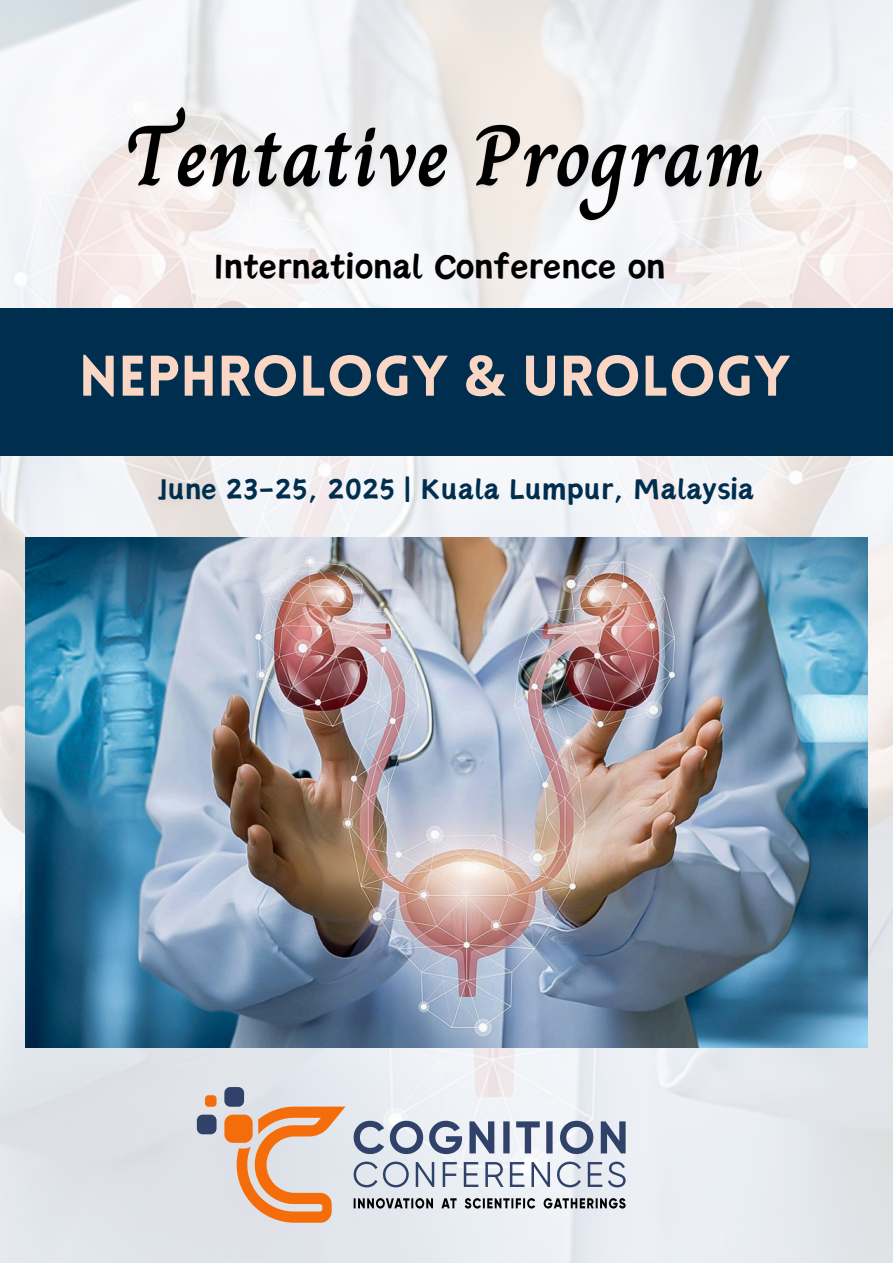
<style>
.page{position:relative;width:893px;height:1263px;background:#fff}
.page>*{position:absolute;margin:0;border:0;box-sizing:border-box;transform-origin:0 0}
.t1{font:900 55.95px "Lovelo";color:#f9d7c4}
.t2{font:43.65px "Canva Sword Like Dream";color:#000}
.t3{font:36.67px "Canva Sword Like Dream";color:#002e4f}
.s1{font-family:"Noto Sans";font-weight:700}
</style>
<div class="page">
<img style="left:0;top:0;width:893px;height:1263px">
<div style="left:0;top:308px;width:893px;height:147px;background:#002e4f"></div>
<svg style="left:354px;top:1121px;width:271px;height:33px"></svg>
<svg style="left:354px;top:1161px;width:271px;height:26px"></svg>
<svg style="left:354px;top:1198px;width:271px;height:10px;background:#828588"></svg>
<div style="left:224px;top:1087px;width:20px;height:20px;background:#304269;border-radius:6px"></div>
<div style="left:197px;top:1114px;width:19px;height:20px;background:#304269;border-radius:6px"></div>
<svg style="left:237px;top:1106px;width:108px;height:117px;background:#e6b695"></svg>
<div style="left:224px;top:1114px;width:29px;height:29px;background:#f56c0a;border-radius:8px"></div>
<div style="left:205px;top:1095px;width:11px;height:12px;background:#f56c0a;border-radius:3px"></div>
<img style="left:25px;top:537px;width:842px;height:510px">
<img style="left:124px;top:89px;width:643px;height:139px">
<h2 class="t2" style="left:214px;top:246px;width:453px">International Conference on</h2>
<p class="t1" style="left:79px;top:354px;width:713px">NEPHROLOGY <span class="s1">&amp;</span> UROLOGY</p>
<p class="t3" style="left:160px;top:472px;width:596px">June 23-25, 2025 | Kuala Lumpur, Malaysia</p>
</div>
